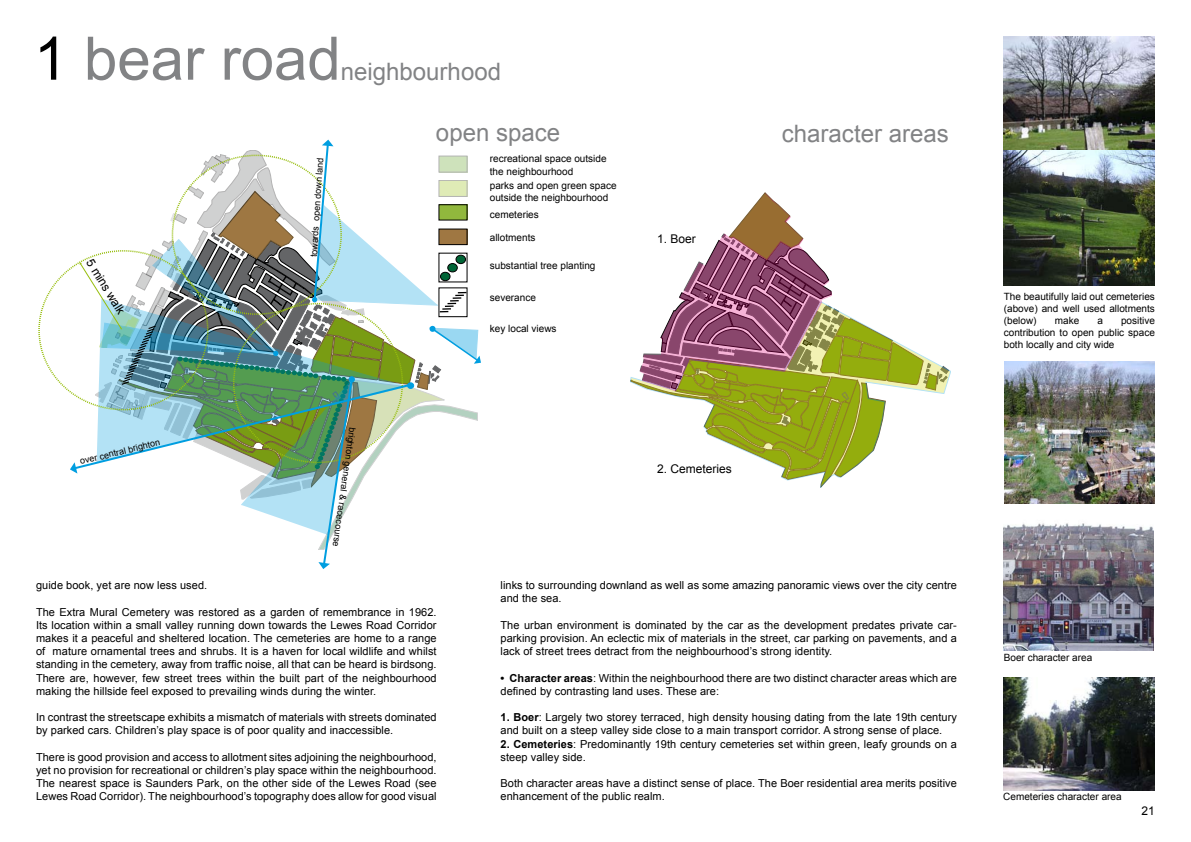
<style>
.page{position:relative;width:1191px;height:842px;background:#fff}
.page>*{position:absolute;margin:0;border:0;box-sizing:border-box;transform-origin:0 0}
.t1{font:60px "Arial";color:#828385}
.t2{font:24px "Arial";color:#828385}
.t3{font:12px "Arial";color:#000}
.t4{font:11px/13.2px "Arial";letter-spacing:.005em;color:#000}
.t5{font:10px/12px "Arial";color:#000;text-align:justify}
.t6{font:9px "Arial";color:#000}
.s1{color:#000}
.s2{font-weight:700}
</style>
<div class="page">
<img style="left:1003px;top:523px;width:150px;height:128px">
<svg style="left:630px;top:193px;width:318px;height:294px"></svg>
<img style="left:1003px;top:678px;width:151px;height:112px">
<img style="left:1004px;top:362px;width:151px;height:142px">
<img style="left:1003px;top:36px;width:151px;height:249px">
<svg style="left:70px;top:140px;width:411px;height:429px"></svg>
<h1 class="t1" style="left:34px;top:19px;width:308px"><span class="s1">1</span> bear road</h1>
<h2 class="t2" style="left:341px;top:56px;width:162px">neighbourhood</h2>
<p class="t3" style="left:96px;top:256px;width:64px;rotate:58deg">5 mins walk</p>
<p class="t6" style="left:79px;top:456px;width:84px;rotate:-14deg">over central brighton</p>
<p class="t6" style="left:307px;top:257px;width:102px;rotate:-86deg">towards open down land</p>
<p class="t6" style="left:358px;top:428px;width:122px;rotate:98deg">brighton general &amp; racecourse</p>
<h2 class="t2" style="left:436px;top:117px;width:126px">open space</h2>
<h2 class="t2" style="left:782px;top:117px;width:168px">character areas</h2>
<p class="t5" style="left:490px;top:153px;width:118px">recreational space outside the neighbourhood</p>
<p class="t5" style="left:490px;top:179px;width:128px">parks and open green space outside the neighbourhood</p>
<p class="t5" style="left:490px;top:208px;width:50px">cemeteries</p>
<p class="t5" style="left:490px;top:231px;width:47px">allotments</p>
<p class="t5" style="left:490px;top:259px;width:107px">substantial tree planting</p>
<p class="t5" style="left:490px;top:291px;width:48px">severance</p>
<p class="t5" style="left:490px;top:323px;width:68px">key local views</p>
<p class="t3" style="left:657px;top:231px;width:40px">1. Boer</p>
<p class="t3" style="left:657px;top:461px;width:76px">2. Cemeteries</p>
<p class="t4" style="left:36px;top:579px;width:173px">guide book, yet are now less used.</p>
<p class="t4" style="left:36px;top:605px;width:402px;text-align:justify">The Extra Mural Cemetery was restored as a garden of remembrance in 1962.<br>Its location within a small valley running down towards the Lewes Road Corridor makes it a peaceful and sheltered location. The cemeteries are home to a range of mature ornamental trees and shrubs. It is a haven for local wildlife and whilst standing in the cemetery, away from traffic noise, all that can be heard is birdsong.<br>There are, however, few street trees within the built part of the neighbourhood making the hillside feel exposed to prevailing winds during the winter.</p>
<p class="t4" style="left:36px;top:711px;width:402px">In contrast the streetscape exhibits a mismatch of materials with streets dominated by parked cars. Children’s play space is of poor quality and inaccessible.</p>
<p class="t4" style="left:36px;top:750px;width:402px;text-align:justify">There is good provision and access to allotment sites adjoining the neighbourhood, yet no provision for recreational or children’s play space within the neighbourhood.<br>The nearest space is Saunders Park, on the other side of the Lewes Road (see Lewes Road Corridor). The neighbourhood’s topography does allow for good visual</p>
<p class="t4" style="left:500px;top:579px;width:458px">links to surrounding downland as well as some amazing panoramic views over the city centre and the sea.</p>
<p class="t4" style="left:500px;top:618px;width:458px;text-align:justify">The urban environment is dominated by the car as the development predates private car&shy;parking provision. An eclectic mix of materials in the street, car parking on pavements, and a lack of street trees detract from the neighbourhood’s strong identity.</p>
<p class="t4" style="left:500px;top:671px;width:458px"><span class="s2">• Character areas</span>: Within the neighbourhood there are two distinct character areas which are defined by contrasting land uses. These are:</p>
<p class="t4" style="left:500px;top:711px;width:458px"><span class="s2">1. Boer</span>: Largely two storey terraced, high density housing dating from the late 19th century and built on a steep valley side close to a main transport corridor. A strong sense of place.</p>
<p class="t4" style="left:500px;top:737px;width:458px"><span class="s2">2. Cemeteries</span>: Predominantly 19th century cemeteries set within green, leafy grounds on a steep valley side.</p>
<p class="t4" style="left:500px;top:777px;width:458px">Both character areas have a distinct sense of place. The Boer residential area merits positive enhancement of the public realm.</p>
<p class="t5" style="left:1003px;top:291px;width:153px">The beautifully laid out cemeteries (above) and well used allotments (below)</p>
<p class="t5" style="left:1003px;top:315px;width:153px;text-indent:117px">positive contribution to open public space both locally and city wide</p>
<p class="t5" style="left:1054px;top:315px;width:26px">make</p>
<p class="t5" style="left:1097px;top:315px;width:7px">a</p>
<p class="t5" style="left:1003px;top:651px;width:90px">Boer character area</p>
<p class="t5" style="left:1003px;top:790px;width:120px">Cemeteries character area</p>
<p class="t3" style="left:1141px;top:803px;width:15px">21</p>
</div>
